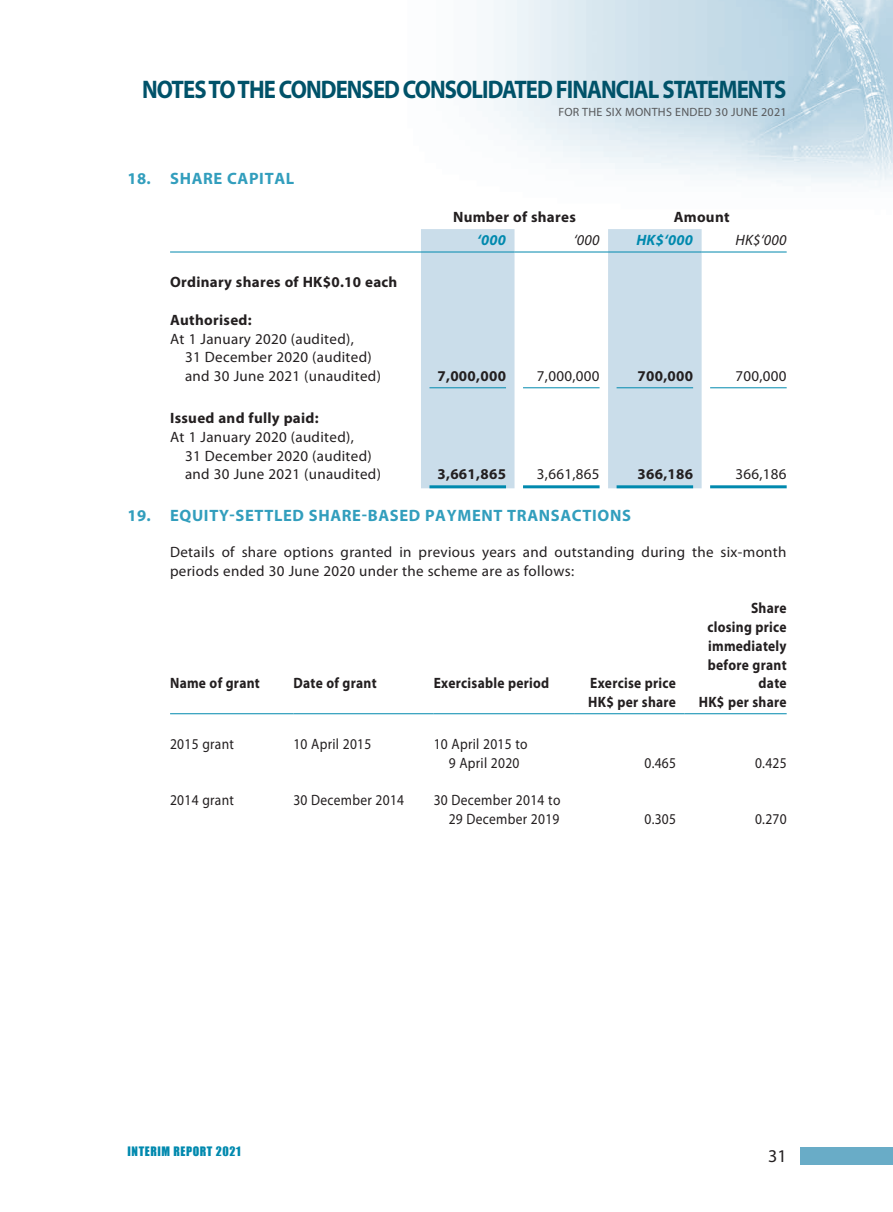
<style>
.page{position:relative;width:893px;height:1212px;background:#fff}
.page>*{position:absolute;margin:0;border:0;box-sizing:border-box;transform-origin:0 0}
.t1{font:700 25.5px "Myriad Pro";letter-spacing:-.04em;color:#005269;scale:.89 1}
.t2{font:18px "Myriad Pro";color:#231f20}
.t3{font:700 16.5px "Myriad Pro";letter-spacing:.04em;color:#329ebd}
.t4{font:15px/18.8px "Myriad Pro";letter-spacing:.02em;color:#231f20}
.t5{font:700 15px/18.8px "Myriad Pro";letter-spacing:.02em;color:#231f20;text-align:right;scale:.9 1}
.t6{font:15px/18.8px "Myriad Pro";letter-spacing:.02em;color:#231f20;text-align:center;scale:.9 1}
.t7{font:700 15px "Myriad Pro";letter-spacing:.02em;color:#231f20}
.t8{font:italic 700 15px "Myriad Pro";letter-spacing:.02em;color:#0089ae}
.t9{font:italic 15px "Myriad Pro";letter-spacing:.02em;color:#231f20}
.t10{font:12px "Myriad Pro";letter-spacing:.02em;color:#57585a}
.t11{font:12px "Impact";letter-spacing:.05em;color:#0089ae}
</style>
<div class="page">
<img style="left:170px;top:0;width:723px;height:252px">
<div style="left:800px;top:1148px;width:93px;height:17px;background:#69acc7"></div>
<svg style="left:421px;top:229px;width:281px;height:259px;fill:#caddea"></svg>
<hr style="left:170px;top:252px;width:251px;height:1px;background:#0089ae">
<hr style="left:421px;top:252px;width:93px;height:1px;background:#0089ae">
<hr style="left:514px;top:252px;width:94px;height:1px;background:#0089ae">
<hr style="left:608px;top:252px;width:94px;height:1px;background:#0089ae">
<hr style="left:702px;top:252px;width:85px;height:1px;background:#0089ae">
<hr style="left:429px;top:387px;width:77px;height:1px;background:#0089ae">
<hr style="left:523px;top:387px;width:77px;height:1px;background:#0089ae">
<hr style="left:617px;top:387px;width:76px;height:1px;background:#0089ae">
<hr style="left:710px;top:387px;width:77px;height:1px;background:#0089ae">
<hr style="left:429px;top:485px;width:77px;height:3px;background:#0089ae">
<hr style="left:523px;top:485px;width:77px;height:3px;background:#0089ae">
<hr style="left:617px;top:485px;width:76px;height:3px;background:#0089ae">
<hr style="left:710px;top:485px;width:77px;height:3px;background:#0089ae">
<hr style="left:170px;top:713px;width:123px;height:1px;background:#0089ae">
<hr style="left:293px;top:713px;width:141px;height:1px;background:#0089ae">
<hr style="left:434px;top:713px;width:140px;height:1px;background:#0089ae">
<hr style="left:574px;top:713px;width:111px;height:1px;background:#0089ae">
<hr style="left:685px;top:713px;width:102px;height:1px;background:#0089ae">
<h1 class="t1" style="left:142px;top:73px;width:725px">NOTES TO THE CONDENSED CONSOLIDATED FINANCIAL STATEMENTS</h1>
<p class="t10" style="left:558px;top:104px;width:230px">FOR THE SIX MONTHS ENDED 30 JUNE 2021</p>
<p class="t3" style="left:128px;top:168px;width:168px">18. SHARE CAPITAL</p>
<p class="t7" style="left:170px;top:273px;width:229px">Ordinary shares of HK$0.10 each</p>
<p class="t7" style="left:170px;top:310px;width:83px">Authorised:</p>
<p class="t4" style="left:185px;top:329px;width:197px;text-indent:-15px">At 1 January 2020 (audited),<br>31 December 2020 (audited) and 30 June 2021 (unaudited)</p>
<p class="t7" style="left:453px;top:208px;width:124px">Number of shares</p>
<p class="t7" style="left:674px;top:208px;width:57px">Amount</p>
<p class="t8" style="left:477px;top:231px;width:30px">‘000</p>
<p class="t9" style="left:574px;top:231px;width:27px">‘000</p>
<p class="t8" style="left:636px;top:231px;width:58px">HK$‘000</p>
<p class="t9" style="left:735px;top:231px;width:53px">HK$‘000</p>
<p class="t7" style="left:437px;top:366px;width:70px">7,000,000</p>
<p class="t4" style="left:537px;top:367px;width:64px">7,000,000</p>
<p class="t7" style="left:637px;top:366px;width:57px">700,000</p>
<p class="t4" style="left:735px;top:367px;width:53px">700,000</p>
<p class="t7" style="left:170px;top:408px;width:150px">Issued and fully paid:</p>
<p class="t4" style="left:185px;top:427px;width:197px;text-indent:-15px">At 1 January 2020 (audited),<br>31 December 2020 (audited) and 30 June 2021 (unaudited)</p>
<p class="t7" style="left:437px;top:465px;width:70px">3,661,865</p>
<p class="t4" style="left:537px;top:465px;width:64px">3,661,865</p>
<p class="t7" style="left:637px;top:465px;width:57px">366,186</p>
<p class="t4" style="left:735px;top:465px;width:53px">366,186</p>
<p class="t3" style="left:128px;top:504px;width:505px">19. EQUITY-SETTLED SHARE-BASED PAYMENT TRANSACTIONS</p>
<p class="t4" style="left:170px;top:542px;width:618px">Details of share options granted in previous years and outstanding during the six-month periods ended 30 June 2020 under the scheme are as follows:</p>
<p class="t5" style="left:170px;top:673px;width:101px">Name of grant</p>
<p class="t5" style="left:293px;top:673px;width:94px">Date of grant</p>
<p class="t5" style="left:434px;top:673px;width:130px">Exercisable period</p>
<p class="t5" style="left:590px;top:673px;width:97px">Exercise price</p>
<p class="t5" style="left:707px;top:598px;width:90px">Share closing price immediately before grant date</p>
<p class="t6" style="left:170px;top:734px;width:72px">2015 grant</p>
<p class="t6" style="left:293px;top:734px;width:88px">10 April 2015</p>
<p class="t6" style="left:434px;top:734px;width:106px">10 April 2015 to<br>9 April 2020</p>
<p class="t6" style="left:170px;top:791px;width:72px">2014 grant</p>
<p class="t6" style="left:293px;top:791px;width:125px">30 December 2014</p>
<p class="t6" style="left:434px;top:791px;width:142px;text-align:right">30 December 2014 to<br>29 December 2019</p>
<p class="t5" style="left:588px;top:692px;width:99px">HK$ per share</p>
<p class="t5" style="left:699px;top:692px;width:99px">HK$ per share</p>
<p class="t6" style="left:644px;top:753px;width:37px">0.465</p>
<p class="t6" style="left:755px;top:753px;width:37px">0.425</p>
<p class="t6" style="left:644px;top:809px;width:37px">0.305</p>
<p class="t6" style="left:755px;top:809px;width:37px">0.270</p>
<p class="t11" style="left:128px;top:1141px;width:115px">INTERIM REPORT 2021</p>
<p class="t2" style="left:768px;top:1145px;width:20px">31</p>
</div>
